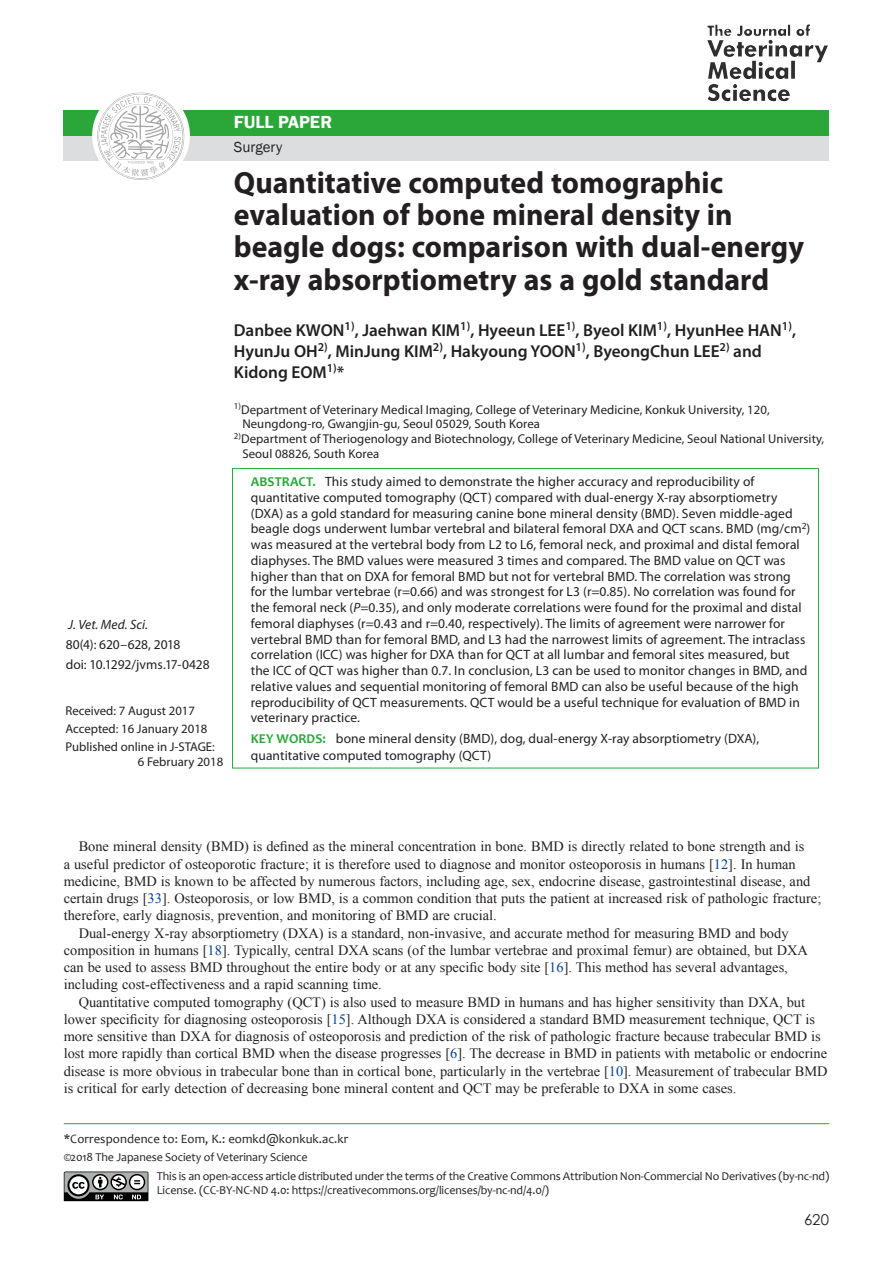
<style>
.page{position:relative;width:893px;height:1263px;background:#fff}
.page>*{position:absolute;margin:0;border:0;box-sizing:border-box;transform-origin:0 0}
.t1{font:700 30.75px/32.2px "Myriad Pro";color:#231f20}
.t2{font:600 18px "Franklin Gothic";color:#fff}
.t3{font:600 17.25px/21px "Myriad Pro";color:#231f20}
.t4{font:15px "Franklin Gothic";color:#231f20}
.t5{font:15px "Century Gothic";color:#231f20}
.t6{font:14.25px "Times New Roman";color:#231f20}
.t7{font:13.5px/15.8px "Myriad Pro";letter-spacing:.005em;color:#231f20}
.t8{font:italic 13.5px "Myriad Pro";color:#231f20}
.t9{font:12.75px/14.2px "Myriad Pro";letter-spacing:.005em;color:#231f20}
.t10{font:12.75px "Candara";letter-spacing:.005em;color:#231f20}
.t11{font:12px/20px "Candara";letter-spacing:-.01em;color:#231f20}
.s1{font-family:"Candara";font-weight:700;color:#2aa738}
.s2{font-style:italic}
.s3{color:#003f98}
</style>
<div class="page">
<hr style="left:64px;top:1123px;width:765px;height:1px;background:#2aa738">
<div style="left:64px;top:136px;width:765px;height:25px;background:#dcdddf"></div>
<div style="left:64px;top:111px;width:765px;height:25px;background:#2aa738"></div>
<div style="left:92px;top:87px;width:98px;height:97px;background:#fff;border-radius:50%"></div>
<svg style="left:94px;top:92px;width:93px;height:88px"></svg>
<img style="left:707px;top:24px;width:106px;height:33px">
<div style="left:232px;top:468px;width:587px;height:300px;border:1px solid #2aa738"></div>
<svg style="left:64px;top:1171px;width:84px;height:30px"></svg>
<p class="t8" style="left:68px;top:616px;width:81px">J. Vet. Med. Sci.</p>
<p class="t7" style="left:66px;top:634px;width:145px;line-height:20px">80(4): 620–628, 2018<br>doi: 10.1292/jvms.17-0428</p>
<p class="t9" style="left:66px;top:701px;width:151px;line-height:17.9px">Received: 7 August 2017<br>Accepted: 16 January 2018<br>Published online in J-STAGE:</p>
<p class="t9" style="left:138px;top:755px;width:87px">6 February 2018</p>
<p class="t2" style="left:234px;top:111px;width:100px">FULL PAPER</p>
<p class="t4" style="left:234px;top:138px;width:50px">Surgery</p>
<h1 class="t1" style="left:234px;top:165px;width:572px">Quantitative computed tomographic evaluation of bone mineral density in beagle dogs: comparison with dual-energy x-ray absorptiometry as a gold standard</h1>
<p class="t3" style="left:234px;top:319px;width:564px">Danbee KWON<sup>1)</sup>, Jaehwan KIM<sup>1)</sup>, Hyeeun LEE<sup>1)</sup>, Byeol KIM<sup>1)</sup>, HyunHee HAN<sup>1)</sup>,<br>HyunJu OH<sup>2)</sup>, MinJung KIM<sup>2)</sup>, Hakyoung YOON<sup>1)</sup>, ByeongChun LEE<sup>2)</sup> and<br>Kidong EOM<sup>1)</sup>*</p>
<p class="t9" style="left:242px;top:402px;width:529px;text-indent:-9px"><sup>1)</sup>Department of Veterinary Medical Imaging, College of Veterinary Medicine, Konkuk University, 120,<br>Neungdong-ro, Gwangjin-gu, Seoul 05029, South Korea</p>
<p class="t9" style="left:242px;top:432px;width:583px;text-indent:-9px"><sup>2)</sup>Department of Theriogenology and Biotechnology, College of Veterinary Medicine, Seoul National University,<br>Seoul 08826, South Korea</p>
<p class="t7" style="left:251px;top:473px;width:561px"><span class="s1">ABSTRACT.</span> This study aimed to demonstrate the higher accuracy and reproducibility of quantitative computed tomography (QCT) compared with dual-energy X-ray absorptiometry (DXA) as a gold standard for measuring canine bone mineral density (BMD). Seven middle-aged beagle dogs underwent lumbar vertebral and bilateral femoral DXA and QCT scans. BMD (mg/cm<sup>2</sup>) was measured at the vertebral body from L2 to L6, femoral neck, and proximal and distal femoral diaphyses. The BMD values were measured 3 times and compared. The BMD value on QCT was higher than that on DXA for femoral BMD but not for vertebral BMD. The correlation was strong<br>for the lumbar vertebrae (r=0.66) and was strongest for L3 (r=0.85). No correlation was found for the femoral neck (<span class="s2">P</span>=0.35), and only moderate correlations were found for the proximal and distal femoral diaphyses (r=0.43 and r=0.40, respectively). The limits of agreement were narrower for vertebral BMD than for femoral BMD, and L3 had the narrowest limits of agreement. The intraclass correlation (ICC) was higher for DXA than for QCT at all lumbar and femoral sites measured, but the ICC of QCT was higher than 0.7. In conclusion, L3 can be used to monitor changes in BMD, and relative values and sequential monitoring of femoral BMD can also be useful because of the high reproducibility of QCT measurements. QCT would be a useful technique for evaluation of BMD in veterinary practice.</p>
<p class="t7" style="left:251px;top:730px;width:510px;line-height:16.5px"><span class="s1">KEY WORDS:</span> bone mineral density (BMD), dog, dual-energy X-ray absorptiometry (DXA), quantitative computed tomography (QCT)</p>
<p class="t6" style="left:79px;top:837px;width:727px">Bone mineral density (BMD) is defined as the mineral concentration in bone. BMD is directly related to bone strength and is</p>
<p class="t6" style="left:64px;top:854px;width:733px">a useful predictor of osteoporotic fracture; it is therefore used to diagnose and monitor osteoporosis in humans [<span class="s3">12</span>]. In human</p>
<p class="t6" style="left:64px;top:871px;width:748px">medicine, BMD is known to be affected by numerous factors, including age, sex, endocrine disease, gastrointestinal disease, and</p>
<p class="t6" style="left:64px;top:889px;width:759px">certain drugs [<span class="s3">33</span>]. Osteoporosis, or low BMD, is a common condition that puts the patient at increased risk of pathologic fracture;</p>
<p class="t6" style="left:64px;top:906px;width:434px">therefore, early diagnosis, prevention, and monitoring of BMD are crucial.</p>
<p class="t6" style="left:79px;top:923px;width:711px">Dual-energy X-ray absorptiometry (DXA) is a standard, non-invasive, and accurate method for measuring BMD and body</p>
<p class="t6" style="left:64px;top:940px;width:746px">composition in humans [<span class="s3">18</span>]. Typically, central DXA scans (of the lumbar vertebrae and proximal femur) are obtained, but DXA</p>
<p class="t6" style="left:64px;top:958px;width:726px">can be used to assess BMD throughout the entire body or at any specific body site [<span class="s3">16</span>]. This method has several advantages,</p>
<p class="t6" style="left:64px;top:975px;width:320px">including cost-effectiveness and a rapid scanning time.</p>
<p class="t6" style="left:79px;top:992px;width:728px">Quantitative computed tomography (QCT) is also used to measure BMD in humans and has higher sensitivity than DXA, but</p>
<p class="t6" style="left:64px;top:1009px;width:753px">lower specificity for diagnosing osteoporosis [<span class="s3">15</span>]. Although DXA is considered a standard BMD measurement technique, QCT is</p>
<p class="t6" style="left:64px;top:1027px;width:758px">more sensitive than DXA for diagnosis of osteoporosis and prediction of the risk of pathologic fracture because trabecular BMD is</p>
<p class="t6" style="left:64px;top:1044px;width:765px">lost more rapidly than cortical BMD when the disease progresses [<span class="s3">6</span>]. The decrease in BMD in patients with metabolic or endocrine</p>
<p class="t6" style="left:64px;top:1061px;width:765px">disease is more obvious in trabecular bone than in cortical bone, particularly in the vertebrae [<span class="s3">10</span>]. Measurement of trabecular BMD</p>
<p class="t6" style="left:64px;top:1078px;width:674px">is critical for early detection of decreasing bone mineral content and QCT may be preferable to DXA in some cases.</p>
<p class="t10" style="left:64px;top:1130px;width:286px">*Correspondence to: Eom, K.: eomkd@konkuk.ac.kr</p>
<p class="t11" style="left:157px;top:1146px;width:674px;text-indent:-93px">©2018 The Japanese Society of Veterinary Science<br>This is an open-access article distributed under the terms of the Creative Commons Attribution Non-Commercial No Derivatives (by-nc-nd)</p>
<p class="t11" style="left:157px;top:1180px;width:394px">License. (CC-BY-NC-ND 4.0: https://creativecommons.org/licenses/by-nc-nd/4.0/)</p>
<p class="t5" style="left:804px;top:1209px;width:27px">620</p>
</div>
